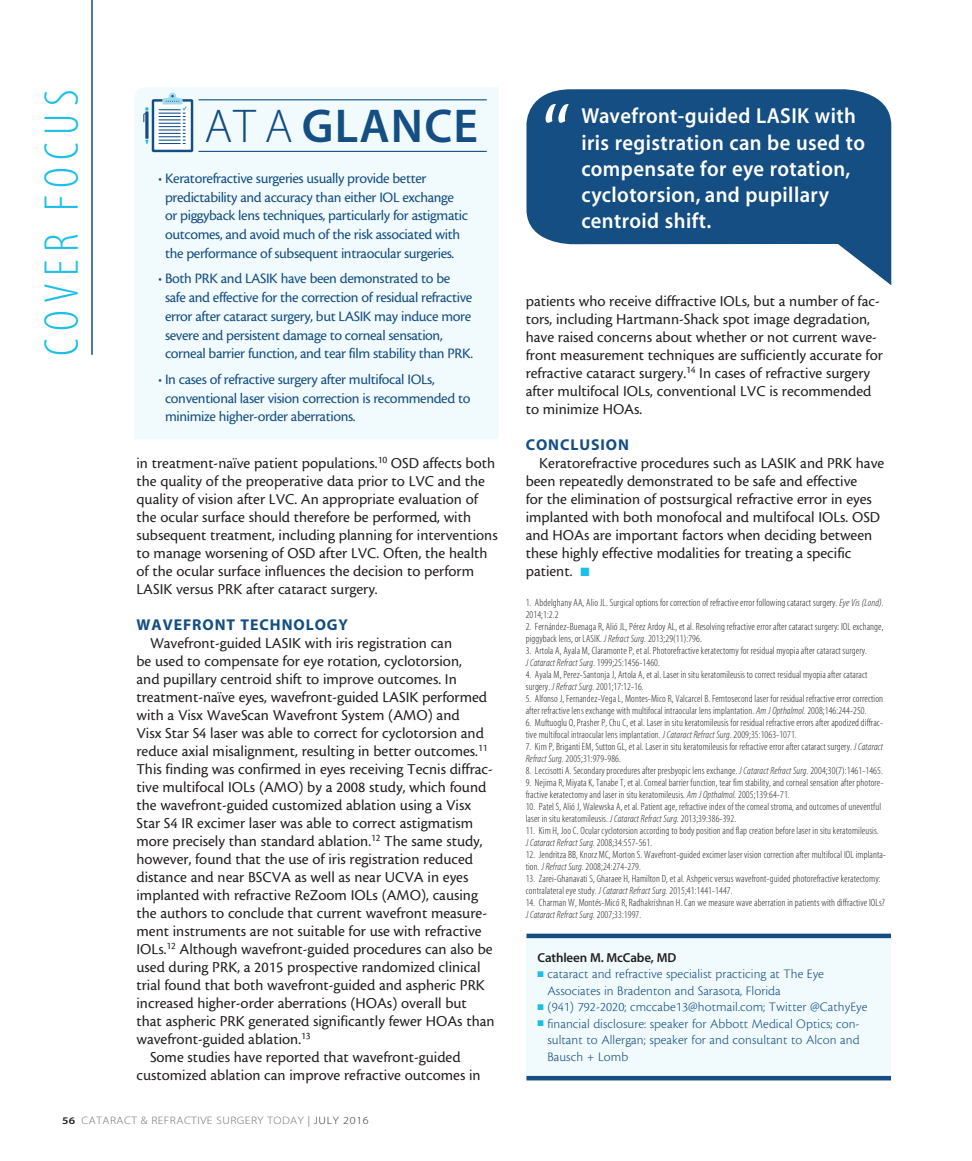
<style>
.page{position:relative;width:972px;height:1161px;background:#fff}
.page>*{position:absolute;margin:0;border:0;box-sizing:border-box;transform-origin:0 0}
.body{font:88.95px "Cronos MM 408 59";color:#fff}
.t1{font:49.2px "Myriad MM 215 300";letter-spacing:.15em;color:#1cbfe5}
.headline{font:47.7px "Myriad MM 565 600";letter-spacing:.025em;color:#144e82}
.pullquote{font:21.75px/26.2px "Myriad MM 565 600";letter-spacing:.02em;color:#fff;scale:.95 1}
.body-2{font:15.75px/18px "Cronos MM 408 10";color:#231f20}
.subhead{font:15.75px "Myriad MM 700 600";letter-spacing:.06em;color:#144e82}
.body-3{font:15px/18.8px "Cronos MM 408 10";letter-spacing:-.025em;color:#144e82}
.bio_info{font:13.5px/16.5px "Cronos MM 250 9";letter-spacing:.005em;color:#144e82}
.t2{font:13.05px "Myriad MM 565 600";letter-spacing:-.01em;color:#231f20}
.t3{font:10.8px "Myriad MM 215 600";letter-spacing:.04em;color:#6c6d70;scale:1.11 1}
.footnote{font:10.5px/12px "Myriad MM 215 300";letter-spacing:.01em;color:#231f20}
.s1{font-family:"Myriad MM 215 600"}
.s2{color:#1cbfe5}
.s3{font-family:"Myriad MM It 215 300"}
.s4{font-family:"Myriad MM 565 600";font-size:10.2px;color:#231f20}
.s5{font-family:"Myriad MM 400 600";color:#939598}
.s6{color:#312f30}
</style>
<div class="page">
<hr style="left:91px;top:0;width:2px;height:355px;background:#144e82">
<div style="left:526px;top:938px;width:365px;height:138px;background:#f1fafd"></div>
<hr style="left:526px;top:934px;width:365px;height:4px;background:#144e82">
<hr style="left:526px;top:1076px;width:365px;height:4px;background:#144e82">
<div style="left:134px;top:87px;width:365px;height:352px;background:#f1fafd"></div>
<hr style="left:199px;top:151px;width:288px;height:1px;background:#144e82">
<hr style="left:199px;top:99px;width:288px;height:1px;background:#144e82">
<svg style="left:143px;top:93px;width:50px;height:59px"></svg>
<svg style="left:526px;top:89px;width:365px;height:196px;fill:#144e82"></svg>
<h2 class="t1" style="left:38px;top:356px;width:268px;rotate:-90deg">COVER FOCUS</h2>
<p class="body" style="left:543px;top:91px;width:30px">“</p>
<p class="headline" style="left:204px;top:103px;width:275px"><span class="s1">AT A</span> GLANCE</p>
<p class="pullquote" style="left:581px;top:104px;width:300px">Wavefront-guided LASIK with iris registration can be used to compensate for eye rotation, cyclotorsion, and pupillary centroid shift.</p>
<p class="body-3" style="left:165px;top:169px;width:305px;text-indent:-7px">• Keratorefractive surgeries usually provide better predictability and accuracy than either IOL exchange or piggyback lens techniques, particularly for astigmatic outcomes, and avoid much of the risk associated with the performance of subsequent intraocular surgeries.</p>
<p class="body-3" style="left:165px;top:270px;width:309px;text-indent:-7px">• Both PRK and LASIK have been demonstrated to be safe and effective for the correction of residual refractive error after cataract surgery, but LASIK may induce more severe and persistent damage to corneal sensation, corneal barrier function, and tear film stability than PRK.</p>
<p class="body-3" style="left:165px;top:370px;width:307px;text-indent:-7px">• In cases of refractive surgery after multifocal IOLs, conventional laser vision correction is recommended to minimize higher-order aberrations.</p>
<p class="body-2" style="left:526px;top:292px;width:359px">patients who receive diffractive IOLs, but a number of fac&shy;tors, including Hartmann-Shack spot image degradation, have raised concerns about whether or not current wave&shy;front measurement techniques are sufficiently accurate for refractive cataract surgery.<sup>14</sup> In cases of refractive surgery after multifocal IOLs, conventional LVC is recommended to minimize HOAs.</p>
<p class="subhead" style="left:526px;top:437px;width:105px">CONCLUSION</p>
<p class="body-2" style="left:526px;top:454px;width:360px;text-indent:14px">Keratorefractive procedures such as LASIK and PRK have been repeatedly demonstrated to be safe and effective<br>for the elimination of postsurgical refractive error in eyes implanted with both monofocal and multifocal IOLs. OSD and HOAs are important factors when deciding between these highly effective modalities for treating a specific patient. <span class="s2">■</span></p>
<p class="footnote" style="left:526px;top:597px;width:359px">1. Abdelghany AA, Alio JL. Surgical options for correction of refractive error following cataract surgery. <span class="s3">Eye Vis (Lond)</span>.<br>2014;1:2.2</p>
<p class="footnote" style="left:526px;top:621px;width:359px">2. Fernández-Buenaga R, Alió JL, Pérez Ardoy AL, et al. Resolving refractive error after cataract surgery: IOL exchange, piggyback lens, or LASIK. <span class="s3">J Refract Surg.</span> 2013;29(11):796.</p>
<p class="footnote" style="left:526px;top:645px;width:343px">3. Artola A, Ayala M, Claramonte P, et al. Photorefractive keratectomy for residual myopia after cataract surgery.<br><span class="s3">J Cataract Refract Surg</span>. 1999;25:1456-1460.</p>
<p class="footnote" style="left:526px;top:669px;width:343px">4. Ayala M, Perez-Santonja J, Artola A, et al. Laser in situ keratomileusis to correct residual myopia after cataract surgery. <span class="s3">J Refract Surg</span>. 2001;17:12-16.</p>
<p class="footnote" style="left:526px;top:693px;width:359px">5. Alfonso J, Fernandez-Vega L, Montes-Mico R, Valcarcel B. Femtosecond laser for residual refractive error correction after refractive lens exchange with multifocal intraocular lens implantation. <span class="s3">Am J Opthalmol.</span> 2008;146:244-250.</p>
<p class="footnote" style="left:526px;top:717px;width:359px">6. Muftuoglu O, Prasher P, Chu C, et al. Laser in situ keratomileusis for residual refractive errors after apodized diffrac&shy;tive multifocal intraocular lens implantation. <span class="s3">J Cataract Refract Surg.</span> 2009;35:1063-1071.</p>
<p class="footnote" style="left:526px;top:741px;width:359px">7. Kim P, Briganti EM, Sutton GL, et al. Laser in situ keratomileusis for refractive error after cataract surgery. <span class="s3">J Cataract<br>Refract Surg.</span> 2005;31:979-986.</p>
<p class="footnote" style="left:526px;top:765px;width:359px">8. Leccisotti A. Secondary procedures after presbyopic lens exchange. <span class="s3">J Cataract Refract Surg.</span> 2004;30(7):1461-1465.</p>
<p class="footnote" style="left:526px;top:777px;width:359px">9. Nejima R, Miyata K, Tanabe T, et al. Corneal barrier function, tear fim stability, and corneal sensation after photore&shy;fractive keratectomy and laser in situ keratomileusis. <span class="s3">Am J Opthalmol.</span> 2005;139:64-71.</p>
<p class="footnote" style="left:526px;top:801px;width:357px">10. Patel S, Alió J, Walewska A, et al. Patient age, refractive index of the corneal stroma, and outcomes of uneventful laser in situ keratomileusis. <span class="s3">J Cataract Refract Surg.</span> 2013;39:386-392.</p>
<p class="footnote" style="left:526px;top:825px;width:355px">11. Kim H, Joo C. Ocular cyclotorsion according to body position and flap creation before laser in situ keratomileusis.<br><span class="s3">J Cataract Refract Surg.</span> 2008;34:557-561.</p>
<p class="footnote" style="left:526px;top:849px;width:362px">12. Jendritza BB, Knorz MC, Morton S. Wavefront-guided excimer laser vision correction after multifocal IOL implanta&shy;tion. <span class="s3">J Refract Surg.</span> 2008;24:274-279.</p>
<p class="footnote" style="left:526px;top:873px;width:356px">13. Zarei-Ghanavati S, Gharaee H, Hamilton D, et al. Ashperic versus wavefront-guided photorefractive keratectomy: contralateral eye study. <span class="s3">J Cataract Refract Surg.</span> 2015;41:1441-1447.</p>
<p class="footnote" style="left:526px;top:897px;width:361px">14. Charman W, Montés-Micó R, Radhakrishnan H. Can we measure wave aberration in patients with diffractive IOLs?<br><span class="s3">J Cataract Refract Surg.</span> 2007;33:1997.</p>
<p class="t2" style="left:538px;top:951px;width:140px">Cathleen M. McCabe, MD</p>
<p class="bio_info" style="left:547px;top:966px;width:278px;text-indent:-10px"><span class="s2">■</span> cataract and refractive specialist practicing at The Eye<br>Associates in Bradenton and Sarasota, Florida</p>
<p class="bio_info" style="left:538px;top:999px;width:331px"><span class="s2">■</span> (941) 792-2020; cmccabe13@hotmail.com; Twitter @CathyEye</p>
<p class="bio_info" style="left:547px;top:1015px;width:314px;text-align:justify;text-indent:-10px"><span class="s2">■</span> financial disclosure: speaker for Abbott Medical Optics; con&shy;sultant to Allergan; speaker for and consultant to Alcon and Bausch + Lomb</p>
<p class="body-2" style="left:136px;top:454px;width:363px">in treatment-naïve patient populations.<sup>10</sup> OSD affects both the quality of the preoperative data prior to LVC and the quality of vision after LVC. An appropriate evaluation of the ocular surface should therefore be performed, with subsequent treatment, including planning for interventions to manage worsening of OSD after LVC. Often, the health of the ocular surface influences the decision to perform LASIK versus PRK after cataract surgery.</p>
<p class="subhead" style="left:136px;top:617px;width:213px">WAVEFRONT TECHNOLOGY</p>
<p class="body-2" style="left:136px;top:634px;width:360px;text-indent:14px">Wavefront-guided LASIK with iris registration can<br>be used to compensate for eye rotation, cyclotorsion,<br>and pupillary centroid shift to improve outcomes. In treatment-naïve eyes, wavefront-guided LASIK performed with a Visx WaveScan Wavefront System (AMO) and<br>Visx Star S4 laser was able to correct for cyclotorsion and reduce axial misalignment, resulting in better outcomes.<sup>11<br></sup>This finding was confirmed in eyes receiving Tecnis diffrac&shy;tive multifocal IOLs (AMO) by a 2008 study, which found the wavefront-guided customized ablation using a Visx Star S4 IR excimer laser was able to correct astigmatism more precisely than standard ablation.<sup>12</sup> The same study, however, found that the use of iris registration reduced distance and near BSCVA as well as near UCVA in eyes implanted with refractive ReZoom IOLs (AMO), causing the authors to conclude that current wavefront measure&shy;ment instruments are not suitable for use with refractive IOLs.<sup>12</sup> Although wavefront-guided procedures can also be used during PRK, a 2015 prospective randomized clinical trial found that both wavefront-guided and aspheric PRK increased higher-order aberrations (HOAs) overall but that aspheric PRK generated significantly fewer HOAs than wavefront-guided ablation.<sup>13</sup></p>
<p class="body-2" style="left:136px;top:1048px;width:346px;text-align:center">Some studies have reported that wavefront-guided customized ablation can improve refractive outcomes in</p>
<p class="t3" style="left:62px;top:1115px;width:278px"><span class="s4">56</span> CATARACT &amp; REFRACTIVE SURGERY TODAY <span class="s5">|</span> <span class="s6">JULY 2016</span></p>
</div>
